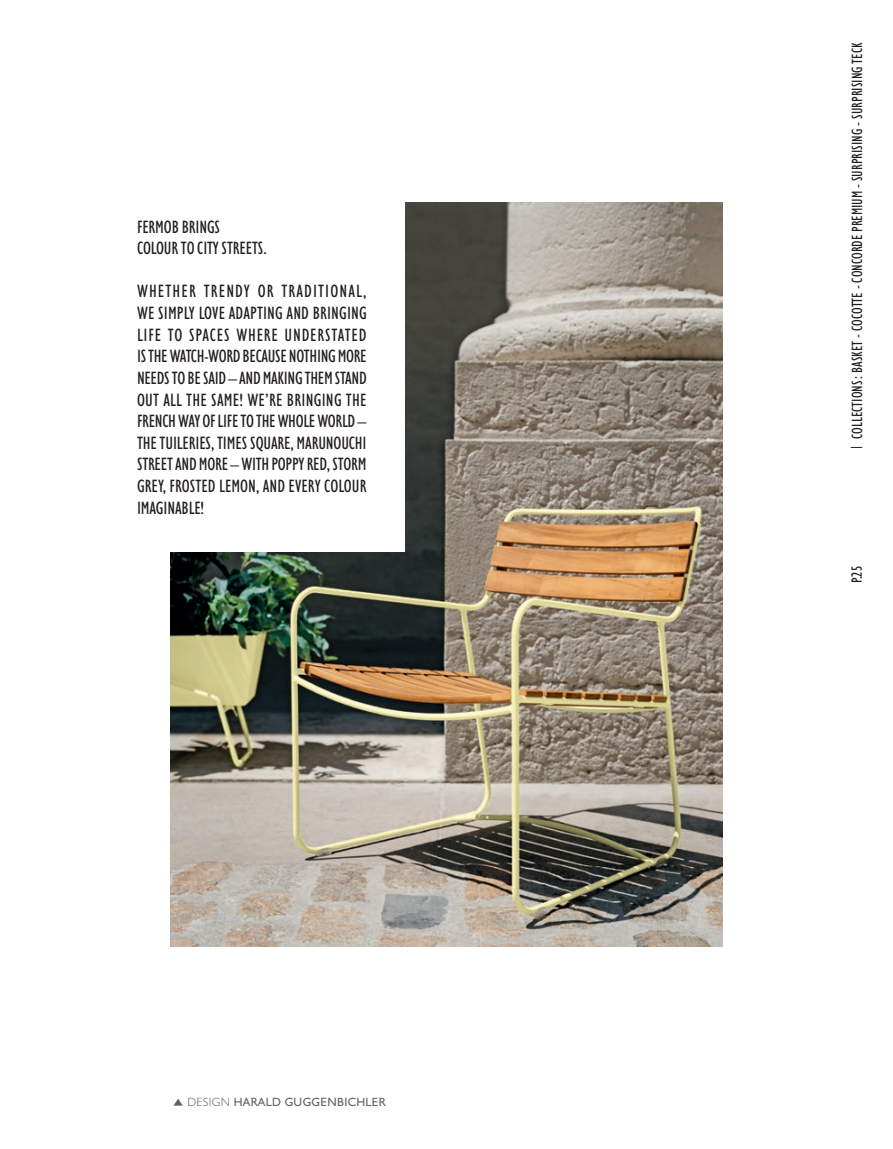
<style>
.page{position:relative;width:893px;height:1149px;background:#fff}
.page>*{position:absolute;margin:0;border:0;box-sizing:border-box;transform-origin:0 0}
.t1{font:condensed 18px/21.6px "Humanist 521 BT";letter-spacing:-.01em;color:#231f20}
.t2{font:condensed 15px "Humanist 521 BT";color:#231f20}
.t3{font:12px "Humanist 521 BT";letter-spacing:.03em;color:#636366}
.s1{font-weight:300}
</style>
<div class="page">
<img style="left:170px;top:202px;width:553px;height:744px">
<div style="left:99px;top:180px;width:306px;height:371px;background:#fff"></div>
<svg style="left:174px;top:1099px;width:9px;height:6px"></svg>
<p class="t1" style="left:137px;top:215px;width:131px">FERMOB BRINGS<br>COLOUR TO CITY STREETS.</p>
<p class="t1" style="left:137px;top:280px;width:231px;text-align:justify">WHETHER TRENDY OR TRADITIONAL, WE SIMPLY LOVE ADAPTING AND BRINGING LIFE TO SPACES WHERE UNDERSTATED IS THE WATCH-WORD BECAUSE NOTHING MORE NEEDS TO BE SAID – AND MAKING THEM STAND OUT ALL THE SAME! WE’RE BRINGING THE FRENCH WAY OF LIFE TO THE WHOLE WORLD – THE TUILERIES, TIMES SQUARE, MARUNOUCHI STREET AND MORE – WITH POPPY RED, STORM GREY, FROSTED LEMON, AND EVERY COLOUR IMAGINABLE!</p>
<p class="t3" style="left:187px;top:1094px;width:200px"><span class="s1">DESIGN</span> HARALD GUGGENBICHLER</p>
<p class="t2" style="left:848px;top:439px;width:398px;rotate:-90deg">COLLECTIONS: BASKET - COCOTTE - CONCORDE PREMIUM - SURPRISING - SURPRISING TECK</p>
<p class="t2" style="left:848px;top:582px;width:18px;rotate:-90deg">P.25</p>
</div>
